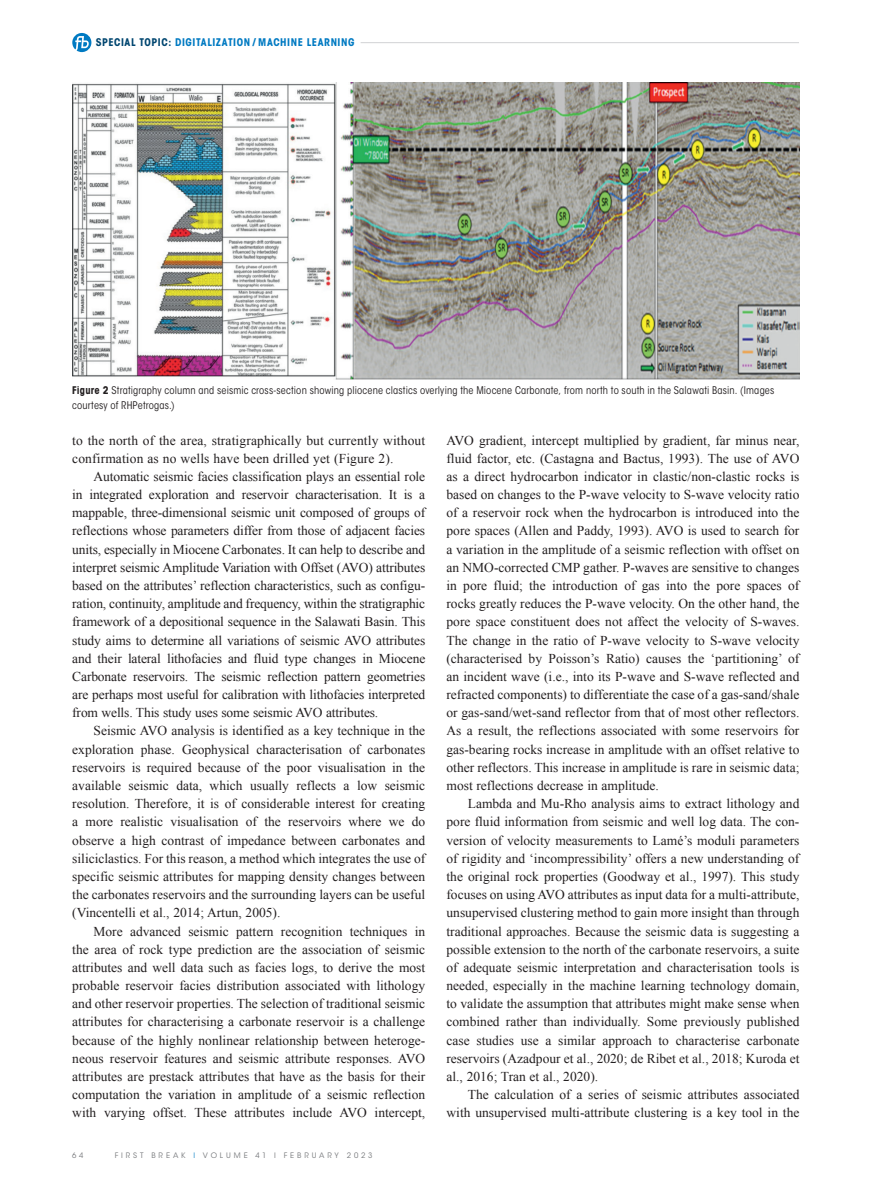
<style>
.page{position:relative;width:893px;height:1191px;background:#fff}
.page>*{position:absolute;margin:0;border:0;box-sizing:border-box;transform-origin:0 0}
._00-FB_BODY_indent{font:13.5px/18.1px "Times New Roman";color:#231f20;text-align:justify}
._06-CAPTION_black{font:condensed 10.5px/15px "ITC Avant Garde Std";letter-spacing:.015em;color:#231f20}
.t1{font:700 condensed 10.5px "ITC Avant Garde Std";letter-spacing:.055em;color:#007ac2}
.t2{font:7.5px "ITC Avant Garde Std";letter-spacing:.385em;color:#787a7d}
.s1{color:#004670}
.s2{font-weight:700}
.s3{color:#1c8acb}
</style>
<div class="page">
<hr style="left:361px;top:42px;width:438px;height:1px;background:#d1d2d4">
<svg style="left:72px;top:33px;width:19px;height:19px"></svg>
<img style="left:72px;top:83px;width:727px;height:297px">
<p class="t1" style="left:96px;top:36px;width:260px"><span class="s1">SPECIAL TOPIC:</span> DIGITALIZATION / MACHINE LEARNING</p>
<p class="_06-CAPTION_black" style="left:72px;top:383px;width:704px"><span class="s2">Figure 2</span> Stratigraphy column and seismic cross-section showing pliocene clastics overlying the Miocene Carbonate, from north to south in the Salawati Basin. (Images courtesy of RHPetrogas.)</p>
<p class="_00-FB_BODY_indent" style="left:72px;top:431px;width:354px">to the north of the area, stratigraphically but currently without confirmation as no wells have been drilled yet (Figure 2).</p>
<p class="_00-FB_BODY_indent" style="left:72px;top:467px;width:355px;text-indent:21px">Automatic seismic facies classification plays an essential role in integrated exploration and reservoir characterisation. It is a mappable, three-dimensional seismic unit composed of groups of reflections whose parameters differ from those of adjacent facies units, especially in Miocene Carbonates. It can help to describe and interpret seismic Amplitude Variation with Offset (AVO) attributes based on the attributes’ reflection characteristics, such as configu&shy;ration, continuity, amplitude and frequency, within the stratigraphic framework of a depositional sequence in the Salawati Basin. This study aims to determine all variations of seismic AVO attributes and their lateral lithofacies and fluid type changes in Miocene Carbonate reservoirs. The seismic reflection pattern geometries are perhaps most useful for calibration with lithofacies interpreted from wells. This study uses some seismic AVO attributes.</p>
<p class="_00-FB_BODY_indent" style="left:72px;top:721px;width:354px;text-indent:21px">Seismic AVO analysis is identified as a key technique in the exploration phase. Geophysical characterisation of carbonates reservoirs is required because of the poor visualisation in the available seismic data, which usually reflects a low seismic resolution. Therefore, it is of considerable interest for creating a more realistic visualisation of the reservoirs where we do observe a high contrast of impedance between carbonates and siliciclastics. For this reason, a method which integrates the use of specific seismic attributes for mapping density changes between the carbonates reservoirs and the surrounding layers can be useful (Vincentelli et al., 2014; Artun, 2005).</p>
<p class="_00-FB_BODY_indent" style="left:72px;top:921px;width:354px;text-indent:21px">More advanced seismic pattern recognition techniques in the area of rock type prediction are the association of seismic attributes and well data such as facies logs, to derive the most probable reservoir facies distribution associated with lithology and other reservoir properties. The selection of traditional seismic attributes for characterising a carbonate reservoir is a challenge because of the highly nonlinear relationship between heteroge&shy;neous reservoir features and seismic attribute responses. AVO attributes are prestack attributes that have as the basis for their computation the variation in amplitude of a seismic reflection with varying offset. These attributes include AVO intercept,</p>
<p class="t2" style="left:72px;top:1151px;width:13px">6 4</p>
<p class="t2" style="left:115px;top:1151px;width:259px">FIRST BREAK <span class="s3">I</span> VOLUME 41 I FEBRUARY 2023</p>
<p class="_00-FB_BODY_indent" style="left:446px;top:431px;width:354px">AVO gradient, intercept multiplied by gradient, far minus near, fluid factor, etc. (Castagna and Bactus, 1993). The use of AVO as a direct hydrocarbon indicator in clastic/non-clastic rocks is based on changes to the P-wave velocity to S-wave velocity ratio of a reservoir rock when the hydrocarbon is introduced into the pore spaces (Allen and Paddy, 1993). AVO is used to search for a variation in the amplitude of a seismic reflection with offset on an NMO-corrected CMP gather. P-waves are sensitive to changes in pore fluid; the introduction of gas into the pore spaces of rocks greatly reduces the P-wave velocity. On the other hand, the pore space constituent does not affect the velocity of S-waves.<br>The change in the ratio of P-wave velocity to S-wave velocity (characterised by Poisson’s Ratio) causes the ‘partitioning’ of an incident wave (i.e., into its P-wave and S-wave reflected and refracted components) to differentiate the case of a gas-sand/shale or gas-sand/wet-sand reflector from that of most other reflectors.<br>As a result, the reflections associated with some reservoirs for gas-bearing rocks increase in amplitude with an offset relative to other reflectors. This increase in amplitude is rare in seismic data; most reflections decrease in amplitude.</p>
<p class="_00-FB_BODY_indent" style="left:446px;top:794px;width:354px;text-indent:21px">Lambda and Mu-Rho analysis aims to extract lithology and pore fluid information from seismic and well log data. The con&shy;version of velocity measurements to Lamé’s moduli parameters of rigidity and ‘incompressibility’ offers a new understanding of the original rock properties (Goodway et al., 1997). This study focuses on using AVO attributes as input data for a multi-attribute, unsupervised clustering method to gain more insight than through traditional approaches. Because the seismic data is suggesting a possible extension to the north of the carbonate reservoirs, a suite of adequate seismic interpretation and characterisation tools is needed, especially in the machine learning technology domain, to validate the assumption that attributes might make sense when combined rather than individually. Some previously published case studies use a similar approach to characterise carbonate reservoirs (Azadpour et al., 2020; de Ribet et al., 2018; Kuroda et al., 2016; Tran et al., 2020).</p>
<p class="_00-FB_BODY_indent" style="left:446px;top:1085px;width:354px;text-align:right">The calculation of a series of seismic attributes associated with unsupervised multi-attribute clustering is a key tool in the</p>
</div>
